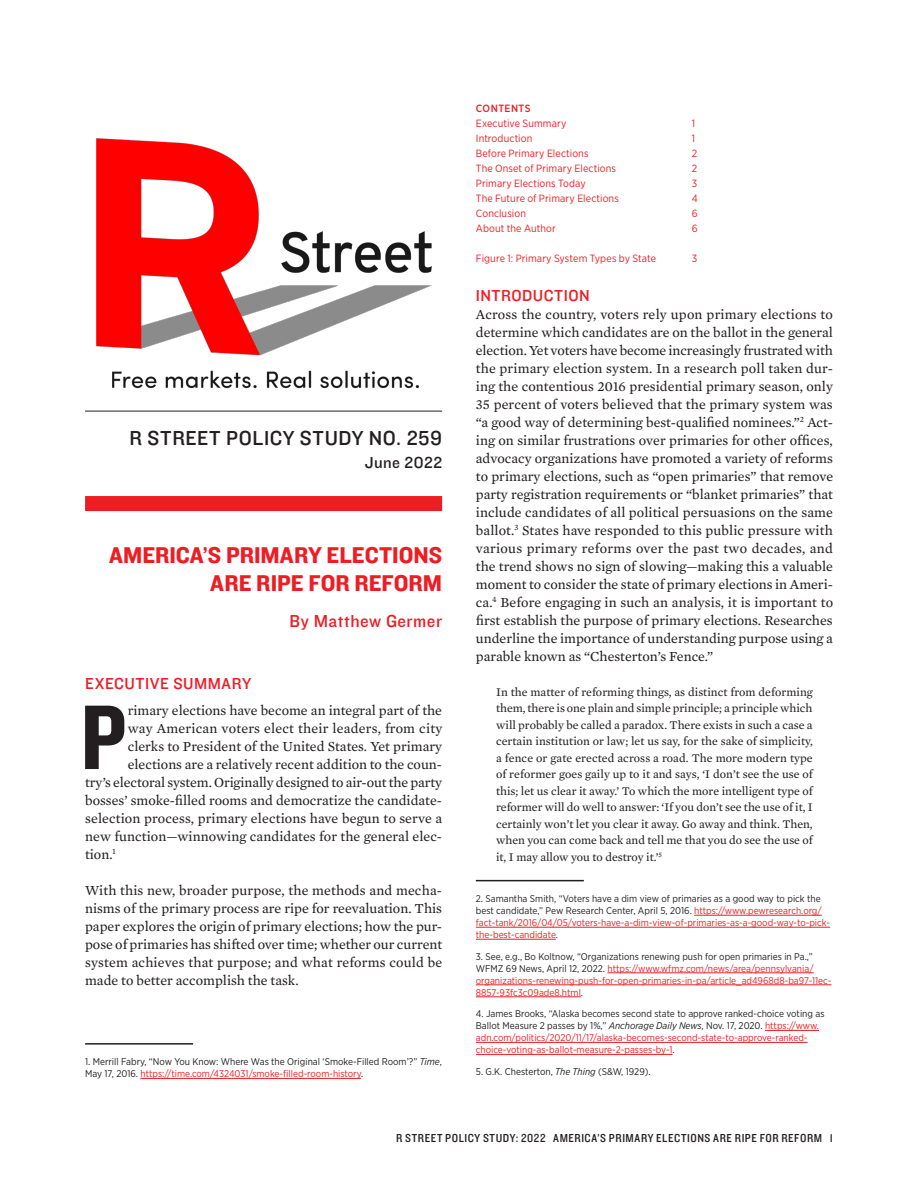
<style>
.page{position:relative;width:918px;height:1188px;background:#fff}
.page>*{position:absolute;margin:0;border:0;box-sizing:border-box;transform-origin:0 0}
.t1{font:95.25px "Knockout HTF50 Welterweight";color:#231f20}
.t2{font:23.7px/28.5px "Knockout HTF51 Middleweight";color:#ee1d23;text-align:right}
.t3{font:21px "Knockout HTF31 Junior Middlewt";letter-spacing:.03em;color:#231f20}
.t4{font:18px "Knockout HTF31 Junior Middlewt";letter-spacing:.025em;color:#ee1d23}
.t5{font:16.5px "Knockout HTF31 Junior Middlewt";letter-spacing:.03em;color:#ee1d23}
.t6{font:16.5px "Knockout HTF31 Junior Middlewt";letter-spacing:.03em;color:#231f20}
.t7{font:14.1px/18px "Mercury Text G2";color:#231f20;text-align:justify}
.t8{font:12px/16.5px "Mercury Text G2";color:#231f20;text-align:justify}
.t9{font:12px "Knockout HTF30 Junior Welterwt";letter-spacing:.055em;color:#231f20}
.t10{font:10.5px "Gotham Narrow";letter-spacing:.01em;color:#ee1d23}
.t11{font:500 10.5px "Gotham Narrow";letter-spacing:.045em;color:#ee1d23}
.t12{font:9.75px/12px "Gotham Narrow";color:#ee1d23}
.t13{font:9.75px/12px "Gotham Narrow";color:#231f20}
.s1{font-style:italic}
.s2{color:#ee1d23}
.s3{color:#231f20}
.s4{font-style:italic;color:#231f20}
</style>
<div class="page">
<hr style="left:85px;top:1043px;width:108px;height:2px;background:#231f20">
<hr style="left:140px;top:1078px;width:221px;height:1px;background:#ee1d23">
<hr style="left:85px;top:411px;width:357px;height:1px;background:#231f20">
<div style="left:85px;top:496px;width:357px;height:15px;background:#ee1d23"></div>
<hr style="left:476px;top:880px;width:108px;height:1px;background:#231f20">
<hr style="left:694px;top:915px;width:128px;height:1px;background:#ee1d23">
<hr style="left:476px;top:927px;width:354px;height:1px;background:#ee1d23">
<hr style="left:476px;top:939px;width:80px;height:1px;background:#ee1d23">
<hr style="left:607px;top:973px;width:207px;height:1px;background:#ee1d23">
<hr style="left:476px;top:985px;width:355px;height:1px;background:#ee1d23">
<hr style="left:476px;top:997px;width:105px;height:1px;background:#ee1d23">
<hr style="left:765px;top:1030px;width:54px;height:1px;background:#ee1d23">
<hr style="left:476px;top:1042px;width:332px;height:1px;background:#ee1d23">
<hr style="left:476px;top:1054px;width:197px;height:1px;background:#ee1d23">
<img style="left:96px;top:138px;width:336px;height:251px">
<h3 class="t3" style="left:129px;top:431px;width:314px">R STREET POLICY STUDY NO. 259</h3>
<p class="t6" style="left:365px;top:456px;width:79px">June 2022</p>
<h2 class="t2" style="left:109px;top:540px;width:335px">AMERICA’S PRIMARY ELECTIONS<br>ARE RIPE FOR REFORM</h2>
<p class="t4" style="left:290px;top:615px;width:154px">By Matthew Germer</p>
<p class="t5" style="left:85px;top:678px;width:168px">EXECUTIVE SUMMARY</p>
<h1 class="t1" style="left:81px;top:680px;width:48px">P</h1>
<p class="t7" style="left:128px;top:702px;width:316px">rimary elections have become an integral part of the</p>
<p class="t7" style="left:128px;top:720px;width:316px">way American voters elect their leaders, from city</p>
<p class="t7" style="left:128px;top:738px;width:316px">clerks to President of the United States. Yet primary</p>
<p class="t7" style="left:128px;top:756px;width:316px">elections are a relatively recent addition to the coun-</p>
<p class="t7" style="left:85px;top:774px;width:358px">try’s electoral system. Originally designed to air-out the party</p>
<p class="t7" style="left:85px;top:792px;width:359px">bosses’ smoke-filled rooms and democratize the candidate-</p>
<p class="t7" style="left:85px;top:810px;width:359px">selection process, primary elections have begun to serve a</p>
<p class="t7" style="left:85px;top:828px;width:358px">new function—winnowing candidates for the general elec-</p>
<p class="t7" style="left:85px;top:846px;width:32px">tion.<sup>1</sup></p>
<p class="t7" style="left:85px;top:882px;width:359px">With this new, broader purpose, the methods and mecha&shy;nisms of the primary process are ripe for reevaluation. This paper explores the origin of primary elections; how the pur&shy;pose of primaries has shifted over time; whether our current system achieves that purpose; and what reforms could be made to better accomplish the task.</p>
<p class="t13" style="left:85px;top:1057px;width:358px">1. Merrill Fabry, “Now You Know: Where Was the Original ‘Smoke-Filled Room’?” <span class="s1">Time</span>,<br>May 17, 2016. <span class="s2">https://time.com/4324031/smoke-filled-room-history</span>.</p>
<p class="t11" style="left:476px;top:104px;width:56px">CONTENTS</p>
<p class="t10" style="left:476px;top:119px;width:92px">Executive Summary</p>
<p class="t10" style="left:692px;top:119px;width:5px">1</p>
<p class="t10" style="left:476px;top:134px;width:58px">Introduction</p>
<p class="t10" style="left:692px;top:134px;width:5px">1</p>
<p class="t10" style="left:476px;top:149px;width:114px">Before Primary Elections</p>
<p class="t10" style="left:692px;top:149px;width:7px">2</p>
<p class="t10" style="left:476px;top:164px;width:142px">The Onset of Primary Elections</p>
<p class="t10" style="left:692px;top:164px;width:7px">2</p>
<p class="t10" style="left:476px;top:179px;width:111px">Primary Elections Today</p>
<p class="t10" style="left:692px;top:179px;width:7px">3</p>
<p class="t10" style="left:476px;top:194px;width:145px">The Future of Primary Elections</p>
<p class="t10" style="left:692px;top:194px;width:8px">4</p>
<p class="t10" style="left:476px;top:209px;width:52px">Conclusion</p>
<p class="t10" style="left:692px;top:209px;width:7px">6</p>
<p class="t10" style="left:476px;top:224px;width:81px">About the Author</p>
<p class="t10" style="left:692px;top:224px;width:7px">6</p>
<p class="t10" style="left:476px;top:254px;width:182px">Figure 1: Primary System Types by State</p>
<p class="t10" style="left:692px;top:254px;width:7px">3</p>
<p class="t5" style="left:476px;top:289px;width:115px">INTRODUCTION</p>
<p class="t7" style="left:476px;top:306px;width:359px">Across the country, voters rely upon primary elections to determine which candidates are on the ballot in the general election. Yet voters have become increasingly frustrated with the primary election system. In a research poll taken dur&shy;ing the contentious 2016 presidential primary season, only 35 percent of voters believed that the primary system was “a good way of determining best-qualified nominees.”<sup>2</sup> Act&shy;ing on similar frustrations over primaries for other offices, advocacy organizations have promoted a variety of reforms to primary elections, such as “open primaries” that remove party registration requirements or “blanket primaries” that include candidates of all political persuasions on the same ballot.<sup>3</sup> States have responded to this public pressure with various primary reforms over the past two decades, and the trend shows no sign of slowing—making this a valuable moment to consider the state of primary elections in Ameri&shy;ca.<sup>4</sup> Before engaging in such an analysis, it is important to first establish the purpose of primary elections. Researches underline the importance of understanding purpose using a parable known as “Chesterton’s Fence.”</p>
<p class="t8" style="left:496px;top:684px;width:318px">In the matter of reforming things, as distinct from deforming them, there is one plain and simple principle; a principle which will probably be called a paradox. There exists in such a case a certain institution or law; let us say, for the sake of simplicity, a fence or gate erected across a road. The more modern type of reformer goes gaily up to it and says, ‘I don’t see the use of this; let us clear it away.’ To which the more intelligent type of reformer will do well to answer: ‘If you don’t see the use of it, I certainly won’t let you clear it away. Go away and think. Then, when you can come back and tell me that you do see the use of it, I may allow you to destroy it.’<sup>5</sup></p>
<p class="t12" style="left:476px;top:893px;width:356px"><span class="s3">2. Samantha Smith, “Voters have a dim view of primaries as a good way to pick the best candidate,” Pew Research Center, April 5, 2016.</span> https://www.pewresearch.org/ fact-tank/2016/04/05/voters-have-a-dim-view-of-primaries-as-a-good-way-to-pick&shy;the-best-candidate<span class="s3">.</span></p>
<p class="t12" style="left:476px;top:951px;width:357px"><span class="s3">3. See, e.g., Bo Koltnow, “Organizations renewing push for open primaries in Pa.,” WFMZ 69 News, April 12, 2022.</span> https://www.wfmz.com/news/area/pennsylvania/ organizations-renewing-push-for-open-primaries-in-pa/article_ad4968d8-ba97-11ec-8857-93fc3c09ade8.html<span class="s3">.</span></p>
<p class="t12" style="left:476px;top:1009px;width:350px"><span class="s3">4. James Brooks, “Alaska becomes second state to approve ranked-choice voting as Ballot Measure 2 passes by 1%,”</span> <span class="s4">Anchorage Daily News</span><span class="s3">, Nov. 17, 2020.</span> https://www. adn.com/politics/2020/11/17/alaska-becomes-second-state-to-approve-ranked&shy;choice-voting-as-ballot-measure-2-passes-by-1<span class="s3">.</span></p>
<p class="t13" style="left:476px;top:1066px;width:176px">5. G.K. Chesterton, <span class="s1">The Thing</span> (S&amp;W, 1929).</p>
<p class="t9" style="left:396px;top:1131px;width:438px">R STREET POLICY STUDY: 2022 AMERICA’S PRIMARY ELECTIONS ARE RIPE FOR REFORM 1</p>
</div>
